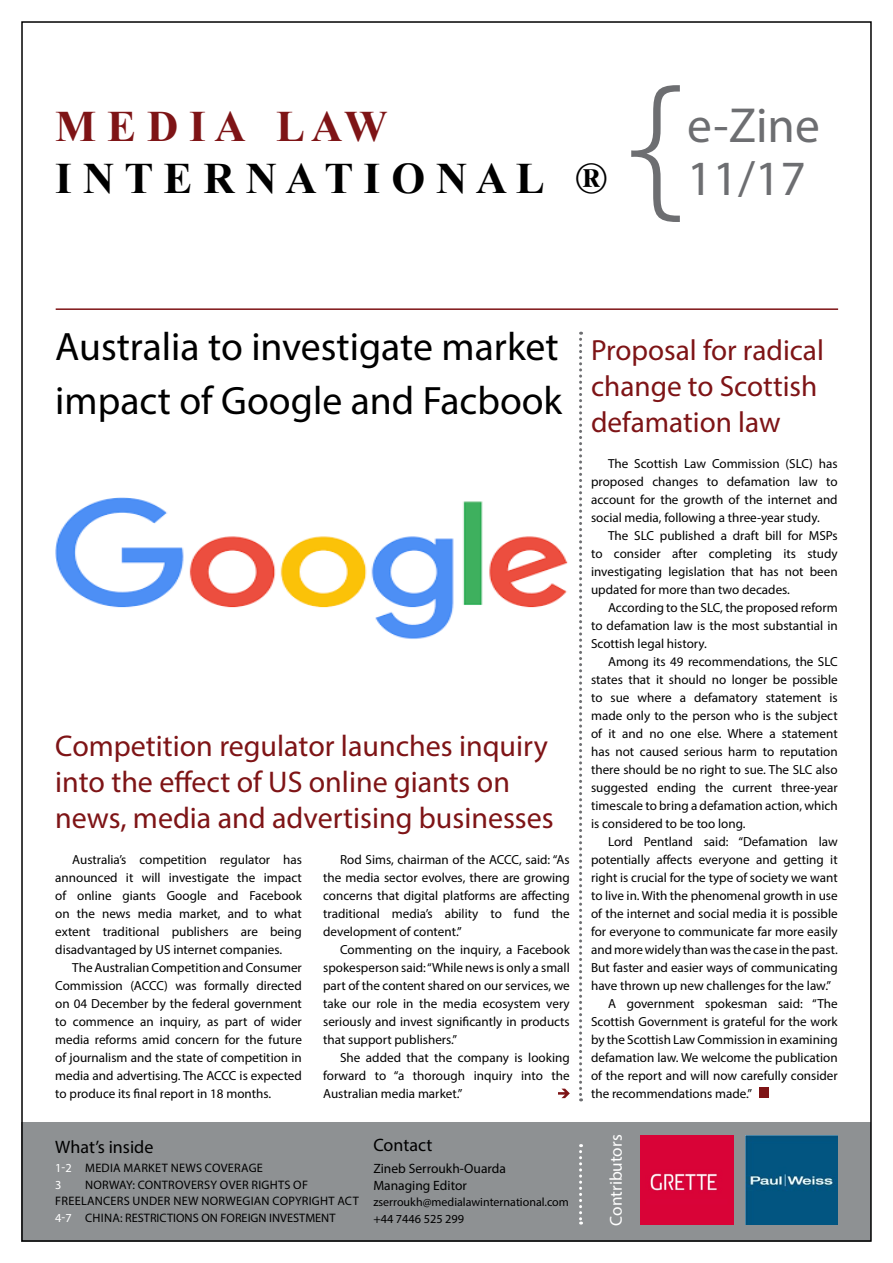
<style>
.page{position:relative;width:893px;height:1263px;background:#fff}
.page>*{position:absolute;margin:0;border:0;box-sizing:border-box;transform-origin:0 0}
.t1{font:49.5px/53.4px "Myriad Pro";color:#6d6e71}
.t2{font:700 43.5px "Times New Roman";color:#000}
.t3{font:700 43.5px "Times New Roman";color:#7e1416}
.t4{font:39.75px/54px "Myriad Pro";color:#000}
.t5{font:30px/36px "Myriad Pro";color:#7e1416}
.t6{font:29.25px/36px "Myriad Pro";color:#7e1416}
.t7{font:18px "Myriad Pro";color:#000}
.t8{font:17.25px "Myriad Pro";color:#fff}
.t9{font:13.5px/16.5px "Myriad Pro";color:#000}
.t10{font:13.2px/18px "Myriad Pro";color:#000;text-align:justify}
.t11{font:12.3px/16.5px "Myriad Pro";letter-spacing:.02em;color:#000}
.t12{font:12.3px "Myriad Pro";color:#000}
.t13{font:12px "Myriad Pro";color:#000}
.s1{color:#fff}
</style>
<div class="page">
<hr style="left:56px;top:308px;width:782px;height:2px;background:#7e1416">
<div style="left:22px;top:1122px;width:849px;height:119px;background:#8e9193"></div>
<img style="left:56px;top:497px;width:512px;height:142px">
<svg style="left:579px;top:332px;width:3px;height:769px"></svg>
<div style="left:759px;top:1087px;width:10px;height:11px;background:#7e1416"></div>
<svg style="left:579px;top:1144px;width:3px;height:80px"></svg>
<svg style="left:558px;top:1089px;width:12px;height:9px"></svg>
<svg style="left:631px;top:85px;width:49px;height:137px"></svg>
<img style="left:745px;top:1135px;width:93px;height:89px">
<img style="left:641px;top:1135px;width:92px;height:89px">
<h2 class="t3" style="left:55px;top:95px;width:334px">M E D I A L A W</h2>
<h2 class="t2" style="left:55px;top:147px;width:554px">I N T E R N A T I O N A L ®</h2>
<h1 class="t1" style="left:687px;top:98px;width:134px">e-Zine<br>11/17</h1>
<h3 class="t4" style="left:55px;top:319px;width:508px">Australia to investigate market impact of Google and Facbook</h3>
<h3 class="t6" style="left:591px;top:332px;width:234px">Proposal for radical change to Scottish defamation law</h3>
<p class="t10" style="left:591px;top:454px;width:248px;text-indent:17px">The Scottish Law Commission (SLC) has proposed changes to defamation law to account for the growth of the internet and social media, following a three-year study.</p>
<p class="t10" style="left:591px;top:526px;width:248px;text-indent:17px">The SLC published a draft bill for MSPs to consider after completing its study investigating legislation that has not been updated for more than two decades.</p>
<p class="t10" style="left:591px;top:598px;width:248px;text-indent:17px">According to the SLC, the proposed reform to defamation law is the most substantial in Scottish legal history.</p>
<p class="t10" style="left:591px;top:652px;width:248px;text-indent:17px">Among its 49 recommendations, the SLC states that it should no longer be possible to sue where a defamatory statement is made only to the person who is the subject of it and no one else. Where a statement has not caused serious harm to reputation there should be no right to sue. The SLC also suggested ending the current three-year timescale to bring a defamation action, which is considered to be too long.</p>
<p class="t10" style="left:608px;top:832px;width:231px">Lord Pentland said: “Defamation law</p>
<p class="t10" style="left:591px;top:850px;width:248px">potentially affects everyone and getting it</p>
<p class="t10" style="left:591px;top:868px;width:248px">right is crucial for the type of society we want</p>
<p class="t10" style="left:591px;top:886px;width:248px">to live in. With the phenomenal growth in use</p>
<p class="t10" style="left:591px;top:904px;width:248px">of the internet and social media it is possible</p>
<p class="t10" style="left:591px;top:922px;width:248px">for everyone to communicate far more easily</p>
<p class="t10" style="left:591px;top:940px;width:248px">and more widely than was the case in the past.</p>
<p class="t10" style="left:591px;top:958px;width:248px">But faster and easier ways of communicating</p>
<p class="t10" style="left:591px;top:976px;width:242px">have thrown up new challenges for the law.”</p>
<p class="t10" style="left:608px;top:994px;width:231px">A government spokesman said: “The</p>
<p class="t10" style="left:591px;top:1012px;width:248px">Scottish Government is grateful for the work</p>
<p class="t10" style="left:591px;top:1030px;width:248px">by the Scottish Law Commission in examining</p>
<p class="t10" style="left:591px;top:1048px;width:248px">defamation law. We welcome the publication</p>
<p class="t10" style="left:591px;top:1066px;width:248px">of the report and will now carefully consider</p>
<p class="t10" style="left:591px;top:1084px;width:163px">the recommendations made.”</p>
<h3 class="t5" style="left:55px;top:727px;width:500px">Competition regulator launches inquiry into the effect of US online giants on news, media and advertising businesses</h3>
<p class="t10" style="left:55px;top:850px;width:248px;text-indent:17px">Australia’s competition regulator has announced it will investigate the impact of online giants Google and Facebook on the news media market, and to what extent traditional publishers are being disadvantaged by US internet companies.</p>
<p class="t10" style="left:55px;top:958px;width:248px;text-indent:17px">The Australian Competition and Consumer Commission (ACCC) was formally directed on 04 December by the federal government to commence an inquiry, as part of wider media reforms amid concern for the future of journalism and the state of competition in media and advertising. The ACCC is expected to produce its final report in 18 months.</p>
<p class="t10" style="left:323px;top:850px;width:248px;text-indent:17px">Rod Sims, chairman of the ACCC, said: “As the media sector evolves, there are growing concerns that digital platforms are affecting traditional media’s ability to fund the development of content.”</p>
<p class="t10" style="left:323px;top:940px;width:248px;text-indent:17px">Commenting on the inquiry, a Facebook spokesperson said: “While news is only a small part of the content shared on our services, we take our role in the media ecosystem very seriously and invest significantly in products that support publishers.”</p>
<p class="t10" style="left:323px;top:1048px;width:248px;text-indent:17px">She added that the company is looking forward to “a thorough inquiry into the Australian media market.”</p>
<h3 class="t7" style="left:55px;top:1135px;width:100px">What’s inside</h3>
<p class="t11" style="left:55px;top:1159px;width:209px"><span class="s1">1-2</span> MEDIA MARKET NEWS COVERAGE<br><span class="s1">3</span></p>
<p class="t11" style="left:55px;top:1176px;width:305px;text-indent:30px">NORWAY: CONTROVERSY OVER RIGHTS OF<br>FREELANCERS UNDER NEW NORWEGIAN COPYRIGHT ACT<br><span class="s1">4-7</span> CHINA: RESTRICTIONS ON FOREIGN INVESTMENT</p>
<h3 class="t7" style="left:373px;top:1134px;width:60px">Contact</h3>
<p class="t9" style="left:373px;top:1160px;width:134px">Zineb Serroukh-Ouarda<br>Managing Editor</p>
<p class="t13" style="left:373px;top:1194px;width:197px">zserroukh@medialawinternational.com</p>
<p class="t12" style="left:373px;top:1211px;width:92px">+44 7446 525 299</p>
<h3 class="t8" style="left:606px;top:1226px;width:93px;rotate:-90deg">Contributors</h3>
</div>
